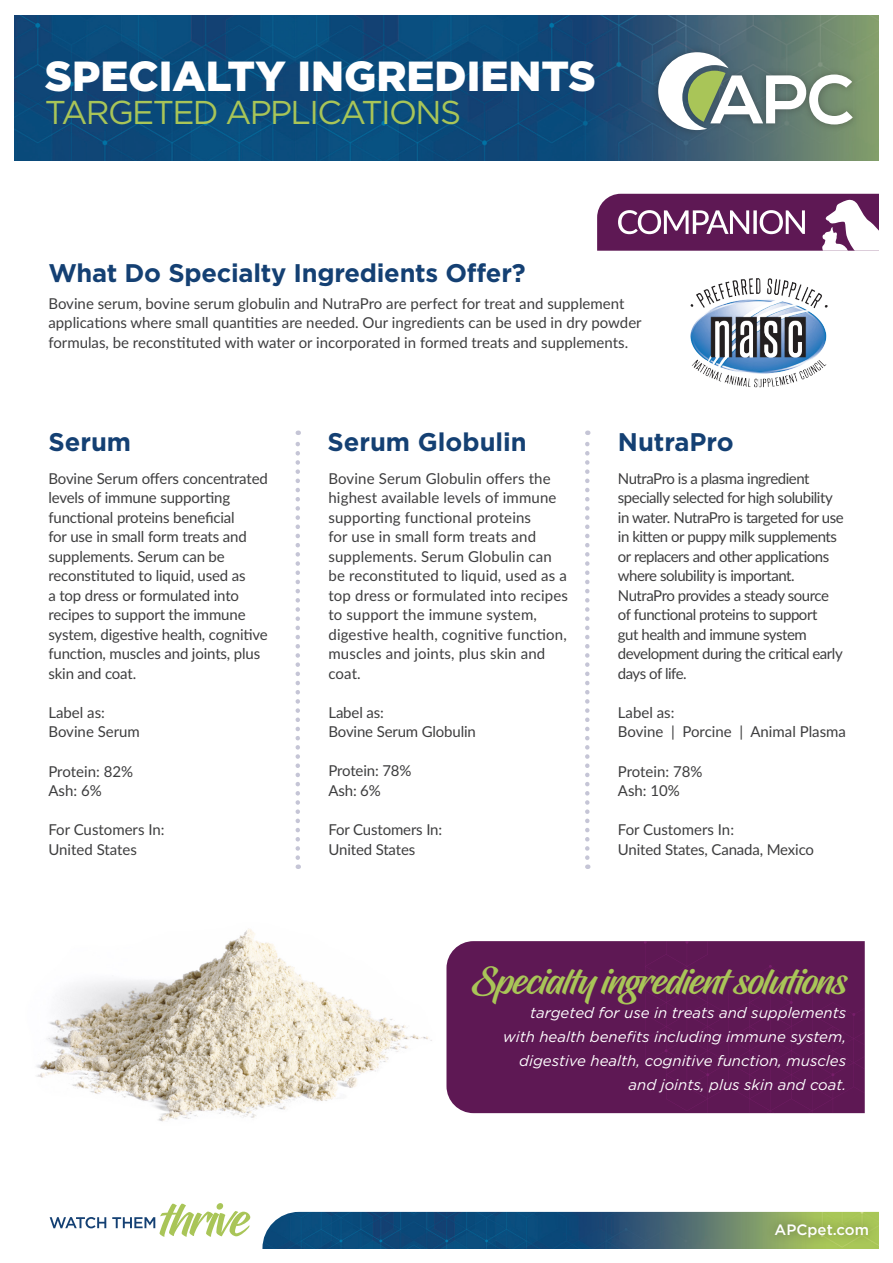
<style>
.page{position:relative;width:893px;height:1263px;background:#fff}
.page>*{position:absolute;margin:0;border:0;box-sizing:border-box;transform-origin:0 0}
.t1{font:900 42px "Gotham";color:#fff}
.t2{font:37.5px "Hughs";color:#a9c558}
.t3{font:33px "Gotham";letter-spacing:-.05em;color:#a9c558}
.body_copy{font:700 25.5px "Gotham";letter-spacing:-.01em;color:#144073}
.body_copy-2{font:15px/19.5px "Lato";letter-spacing:-.01em;color:#3e3e3f}
.body_copy-3{font:15px/19.5px "Lato";letter-spacing:-.03em;color:#3e3e3f}
.body_copy-4{font:15px/19.5px "Lato";letter-spacing:.01em;color:#3e3e3f}
.t4{font:italic 15px/24px "Gotham";color:#fff;text-align:right}
.t5{font:500 15px "Gotham";color:#fff}
</style>
<div class="page">
<img style="left:262px;top:1212px;width:617px;height:37px">
<div style="left:765px;top:1213px;width:113px;height:33px;background:#231f20;opacity:.45"></div>
<svg style="left:50px;top:1217px;width:56px;height:11px"></svg>
<svg style="left:112px;top:1203px;width:138px;height:34px"></svg>
<svg style="left:597px;top:194px;width:282px;height:57px"></svg>
<img style="left:14px;top:15px;width:865px;height:145px">
<div style="left:650px;top:44px;width:210px;height:94px;background:#231f20;opacity:.35"></div>
<svg style="left:658px;top:52px;width:195px;height:78px"></svg>
<div style="left:446px;top:941px;width:198px;height:172px;background:#5e1854"></div>
<div style="left:644px;top:941px;width:221px;height:172px;background:#5e1854"></div>
<svg style="left:296px;top:431px;width:4px;height:427px"></svg>
<img style="left:36px;top:929px;width:396px;height:193px">
<img style="left:690px;top:278px;width:138px;height:110px">
<svg style="left:585px;top:431px;width:5px;height:427px"></svg>
<p class="t1" style="left:45px;top:47px;width:553px">SPECIALTY INGREDIENTS</p>
<p class="t3" style="left:45px;top:91px;width:418px">TARGETED APPLICATIONS</p>
<p class="body_copy" style="left:48px;top:256px;width:479px">What Do Specialty Ingredients Offer?</p>
<p class="body_copy-2" style="left:48px;top:293px;width:595px">Bovine serum, bovine serum globulin and NutraPro are perfect for treat and supplement applications where small quantities are needed. Our ingredients can be used in dry powder formulas, be reconstituted with water or incorporated in formed treats and supplements.</p>
<p class="body_copy" style="left:48px;top:425px;width:84px">Serum</p>
<p class="body_copy-2" style="left:48px;top:468px;width:221px">Bovine Serum offers concentrated levels of immune supporting functional proteins beneficial<br>for use in small form treats and supplements. Serum can be reconstituted to liquid, used as<br>a top dress or formulated into recipes to support the immune system, digestive health, cognitive function, muscles and joints, plus skin and coat.</p>
<p class="body_copy-2" style="left:48px;top:702px;width:58px">Label as:</p>
<p class="body_copy-2" style="left:48px;top:722px;width:93px">Bovine Serum</p>
<p class="body_copy-2" style="left:48px;top:761px;width:86px">Protein: 82%</p>
<p class="body_copy-2" style="left:48px;top:780px;width:55px">Ash: 6%</p>
<p class="body_copy-2" style="left:48px;top:819px;width:118px">For Customers In:</p>
<p class="body_copy-2" style="left:48px;top:839px;width:90px">United States</p>
<p class="body_copy" style="left:327px;top:425px;width:201px">Serum Globulin</p>
<p class="body_copy-4" style="left:328px;top:468px;width:241px">Bovine Serum Globulin offers the highest available levels of immune supporting functional proteins<br>for use in small form treats and supplements. Serum Globulin can be reconstituted to liquid, used as a top dress or formulated into recipes to support the immune system, digestive health, cognitive function, muscles and joints, plus skin and coat.</p>
<p class="body_copy-2" style="left:328px;top:702px;width:57px">Label as:</p>
<p class="body_copy-2" style="left:328px;top:722px;width:149px">Bovine Serum Globulin</p>
<p class="body_copy-2" style="left:328px;top:761px;width:85px">Protein: 78%</p>
<p class="body_copy-2" style="left:328px;top:780px;width:54px">Ash: 6%</p>
<p class="body_copy-2" style="left:328px;top:819px;width:115px">For Customers In:</p>
<p class="body_copy-2" style="left:328px;top:839px;width:88px">United States</p>
<p class="body_copy" style="left:618px;top:425px;width:117px">NutraPro</p>
<p class="body_copy-3" style="left:618px;top:468px;width:227px">NutraPro is a plasma ingredient specially selected for high solubility in water. NutraPro is targeted for use in kitten or puppy milk supplements or replacers and other applications where solubility is important.<br>NutraPro provides a steady source of functional proteins to support<br>gut health and immune system development during the critical early days of life.</p>
<p class="body_copy-2" style="left:618px;top:702px;width:58px">Label as:</p>
<p class="body_copy-2" style="left:618px;top:722px;width:230px">Bovine | Porcine | Animal Plasma</p>
<p class="body_copy-2" style="left:618px;top:761px;width:86px">Protein: 78%</p>
<p class="body_copy-2" style="left:618px;top:780px;width:64px">Ash: 10%</p>
<p class="body_copy-2" style="left:618px;top:819px;width:118px">For Customers In:</p>
<p class="body_copy-2" style="left:618px;top:839px;width:198px">United States, Canada, Mexico</p>
<p class="t2" style="left:472px;top:958px;width:375px">Specialty ingredient solutions</p>
<p class="t4" style="left:530px;top:1000px;width:318px">targeted for use in treats and supplements</p>
<p class="t4" style="left:503px;top:1024px;width:345px">with health benefits including immune system, digestive health, cognitive function, muscles</p>
<p class="t4" style="left:628px;top:1072px;width:219px">and joints, plus skin and coat.</p>
<p class="t5" style="left:775px;top:1221px;width:96px">APCpet.com</p>
</div>
